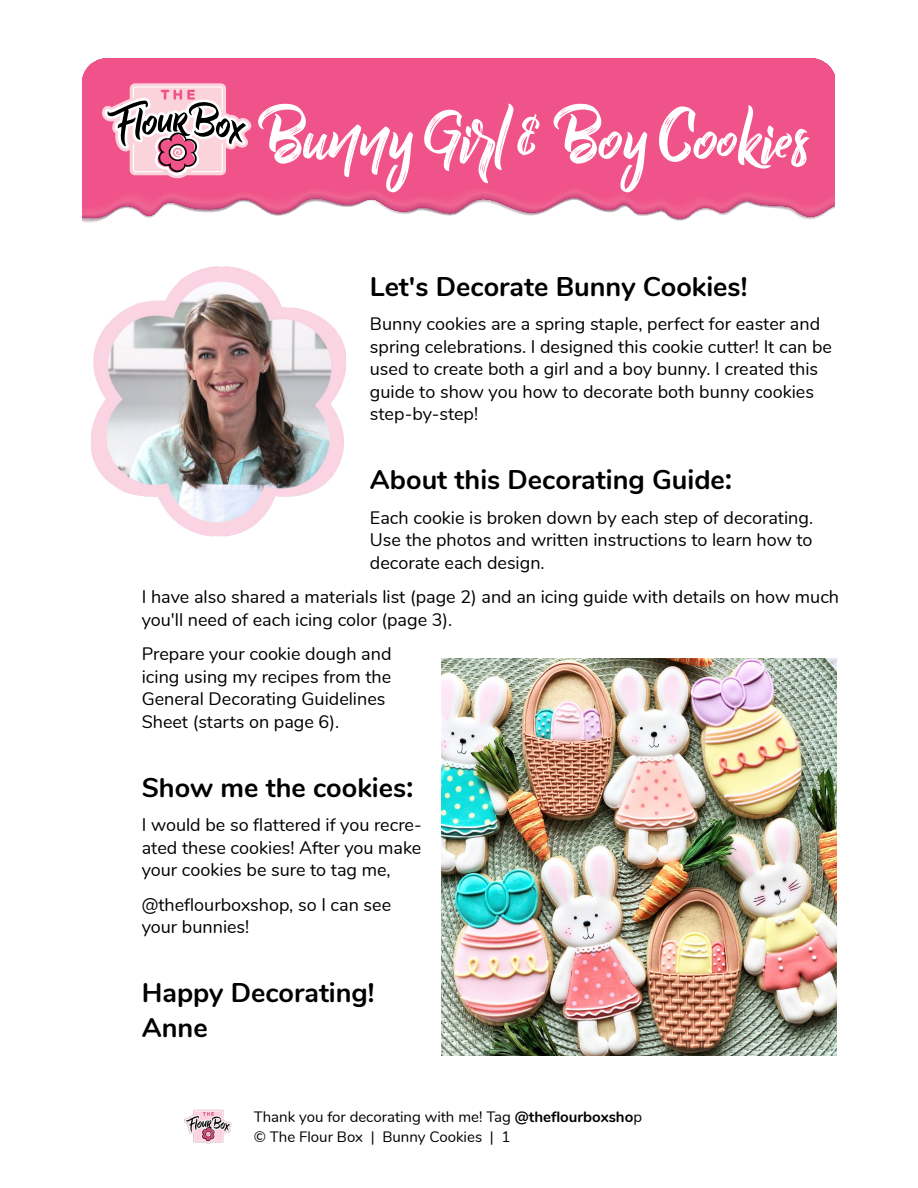
<style>
.page{position:relative;width:918px;height:1188px;background:#fff}
.page>*{position:absolute;margin:0;border:0;box-sizing:border-box;transform-origin:0 0}
.List_Paragraph{font:76.5px "Billy Ohio";color:#fff}
.t1{font:700 27px "Nunito";color:#000}
.t2{font:18px/22.5px "Nunito";color:#000}
.t3{font:15px/19.5px "Nunito";color:#000}
.s1{font-size:30px}
.s2{font-weight:700}
</style>
<div class="page">
<img style="left:184px;top:1109px;width:47px;height:35px">
<div style="left:82px;top:58px;width:753px;height:28px;background:#ef538a"></div>
<div style="left:130px;top:83px;width:96px;height:92px;background:#fbd3db;border-radius:5px"></div>
<svg style="left:82px;top:86px;width:753px;height:137px;background:#eb6d99"></svg>
<img style="left:91px;top:266px;width:255px;height:271px">
<img style="left:442px;top:659px;width:395px;height:396px">
<p class="List_Paragraph" style="left:258px;top:90px;width:553px">Bunny Girl &amp; Boy Cookies</p>
<p class="t1" style="left:370px;top:266px;width:379px">Let's Decorate Bunny Cookies!</p>
<p class="t2" style="left:370px;top:312px;width:464px">Bunny cookies are a spring staple, perfect for easter and spring celebrations. I designed this cookie cutter! It can be used to create both a girl and a boy bunny. I created this guide to show you how to decorate both bunny cookies step-by-step!</p>
<p class="t1" style="left:370px;top:460px;width:364px">About this Decorating Guide<span class="s1">:</span></p>
<p class="t2" style="left:370px;top:505px;width:445px;text-align:justify">Each cookie is broken down by each step of decorating.<br>Use the photos and written instructions to learn how to decorate each design.</p>
<p class="t2" style="left:142px;top:585px;width:699px">I have also shared a materials list (page 2) and an icing guide with details on how much you'll need of each icing color (page 3).</p>
<p class="t2" style="left:142px;top:642px;width:251px">Prepare your cookie dough and icing using my recipes from the<br>General Decorating Guidelines<br>Sheet (starts on page 6).</p>
<p class="t1" style="left:142px;top:767px;width:273px">Show me the cookies<span class="s1">:</span></p>
<p class="t2" style="left:142px;top:813px;width:282px;text-align:justify">I would be so flattered if you recre&shy;ated these cookies! After you make your cookies be sure to tag me,</p>
<p class="t2" style="left:142px;top:892px;width:251px">@theflourboxshop, so I can see your bunnies!</p>
<p class="t1" style="left:142px;top:973px;width:234px">Happy Decorating!</p>
<p class="t1" style="left:142px;top:1007px;width:67px">Anne</p>
<p class="t3" style="left:254px;top:1106px;width:390px">Thank you for decorating with me! Tag <span class="s2">@theflourboxsho</span>p © The Flour Box | Bunny Cookies | 1</p>
</div>
